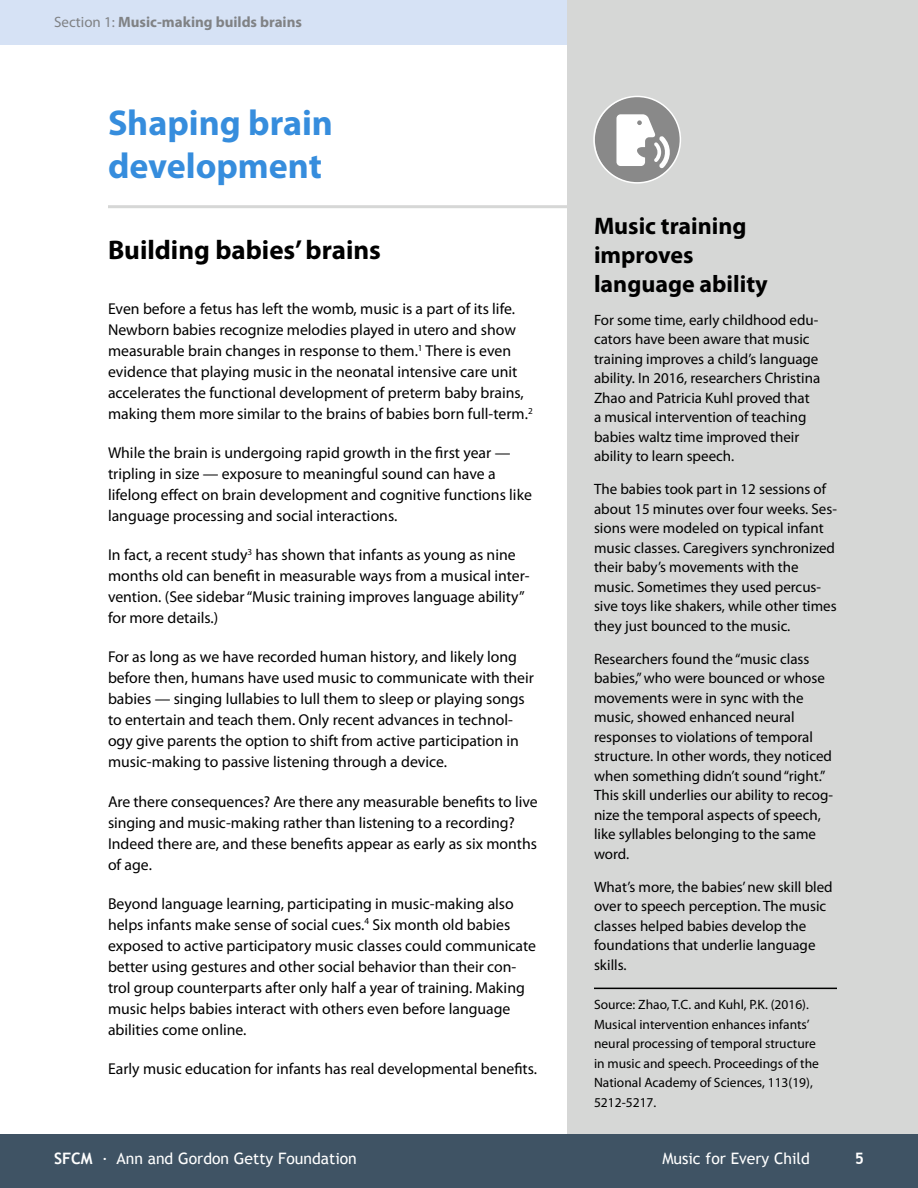
<style>
.page{position:relative;width:918px;height:1188px;background:#fff}
.page>*{position:absolute;margin:0;border:0;box-sizing:border-box;transform-origin:0 0}
.subhead_3{font:700 36px/43.2px "Myriad Pro";color:#368ddd}
.subhead_1-black{font:700 27px "Myriad Pro";color:#000}
.subhead_-_sidebar{font:700 24px/28.8px "Myriad Pro";color:#000}
.body{font:15.75px/21px "Myriad Pro";color:#000}
.t1{font:15.75px "Trebuchet MS";color:#fff}
.t2{font:700 15.75px "Trebuchet MS";color:#fff}
.sidebar{font:15px/19.5px "Myriad Pro";color:#000}
.header_line{font:700 15px "Myriad Pro";color:#808285}
.sidebar-2{font:13.5px/19.5px "Myriad Pro";color:#000}
.s1{font-weight:400}
.s2{font-weight:700}
</style>
<div class="page">
<div style="left:0;top:1134px;width:918px;height:54px;background:#3f5364"></div>
<div style="left:0;top:0;width:918px;height:44px;background:#d6e2f5"></div>
<div style="left:567px;top:0;width:351px;height:1134px;background:#d6d7d6"></div>
<hr style="left:594px;top:988px;width:243px;height:1px;background:#000">
<hr style="left:108px;top:205px;width:594px;height:3px;background:#d6d7d6">
<svg style="left:596px;top:96px;width:84px;height:85px"></svg>
<div style="left:593px;top:96px;width:88px;height:88px;border:2px solid #fff;border-radius:50%"></div>
<p class="header_line" style="left:54px;top:13px;width:250px"><span class="s1">Section 1:</span> Music-making builds brains</p>
<p class="subhead_3" style="left:108px;top:100px;width:226px">Shaping brain development</p>
<p class="subhead_1-black" style="left:108px;top:232px;width:274px">Building babies’ brains</p>
<p class="body" style="left:108px;top:298px;width:426px">Even before a fetus has left the womb, music is a part of its life.<br>Newborn babies recognize melodies played in utero and show measurable brain changes in response to them.<sup>1</sup> There is even evidence that playing music in the neonatal intensive care unit accelerates the functional development of preterm baby brains, making them more similar to the brains of babies born full-term.<sup>2</sup></p>
<p class="body" style="left:108px;top:442px;width:425px">While the brain is undergoing rapid growth in the first year — tripling in size — exposure to meaningful sound can have a lifelong effect on brain development and cognitive functions like language processing and social interactions.</p>
<p class="body" style="left:108px;top:544px;width:423px">In fact, a recent study<sup>3</sup> has shown that infants as young as nine months old can benefit in measurable ways from a musical inter&shy;vention. (See sidebar “Music training improves language ability” for more details.)</p>
<p class="body" style="left:108px;top:646px;width:428px">For as long as we have recorded human history, and likely long before then, humans have used music to communicate with their babies — singing lullabies to lull them to sleep or playing songs to entertain and teach them. Only recent advances in technol&shy;ogy give parents the option to shift from active participation in music-making to passive listening through a device.</p>
<p class="body" style="left:108px;top:791px;width:431px">Are there consequences? Are there any measurable benefits to live singing and music-making rather than listening to a recording?<br>Indeed there are, and these benefits appear as early as six months of age.</p>
<p class="body" style="left:108px;top:893px;width:430px">Beyond language learning, participating in music-making also helps infants make sense of social cues.<sup>4</sup> Six month old babies exposed to active participatory music classes could communicate better using gestures and other social behavior than their con&shy;trol group counterparts after only half a year of training. Making music helps babies interact with others even before language abilities come online.</p>
<p class="body" style="left:108px;top:1058px;width:431px">Early music education for infants has real developmental benefits.</p>
<p class="subhead_-_sidebar" style="left:594px;top:211px;width:175px">Music training improves language ability</p>
<p class="sidebar" style="left:594px;top:310px;width:228px">For some time, early childhood edu&shy;cators have been aware that music training improves a child’s language ability. In 2016, researchers Christina Zhao and Patricia Kuhl proved that a musical intervention of teaching babies waltz time improved their ability to learn speech.</p>
<p class="sidebar" style="left:594px;top:479px;width:245px">The babies took part in 12 sessions of about 15 minutes over four weeks. Ses&shy;sions were modeled on typical infant music classes. Caregivers synchronized their baby’s movements with the music. Sometimes they used percus&shy;sive toys like shakers, while other times they just bounced to the music.</p>
<p class="sidebar" style="left:594px;top:649px;width:241px">Researchers found the “music class babies,” who were bounced or whose movements were in sync with the music, showed enhanced neural responses to violations of temporal structure. In other words, they noticed when something didn’t sound “right.” This skill underlies our ability to recog&shy;nize the temporal aspects of speech, like syllables belonging to the same word.</p>
<p class="sidebar" style="left:594px;top:877px;width:240px">What’s more, the babies’ new skill bled over to speech perception. The music classes helped babies develop the foundations that underlie language skills.</p>
<p class="sidebar-2" style="left:594px;top:995px;width:226px">Source: Zhao, T.C. and Kuhl, P.K. (2016).<br>Musical intervention enhances infants’ neural processing of temporal structure in music and speech. Proceedings of the National Academy of Sciences, 113(19), 5212-5217.</p>
<p class="t1" style="left:54px;top:1149px;width:304px"><span class="s2">SFCM</span> · Ann and Gordon Getty Foundation</p>
<p class="t1" style="left:662px;top:1149px;width:149px">Music for Every Child</p>
<p class="t2" style="left:855px;top:1148px;width:11px">5</p>
</div>
